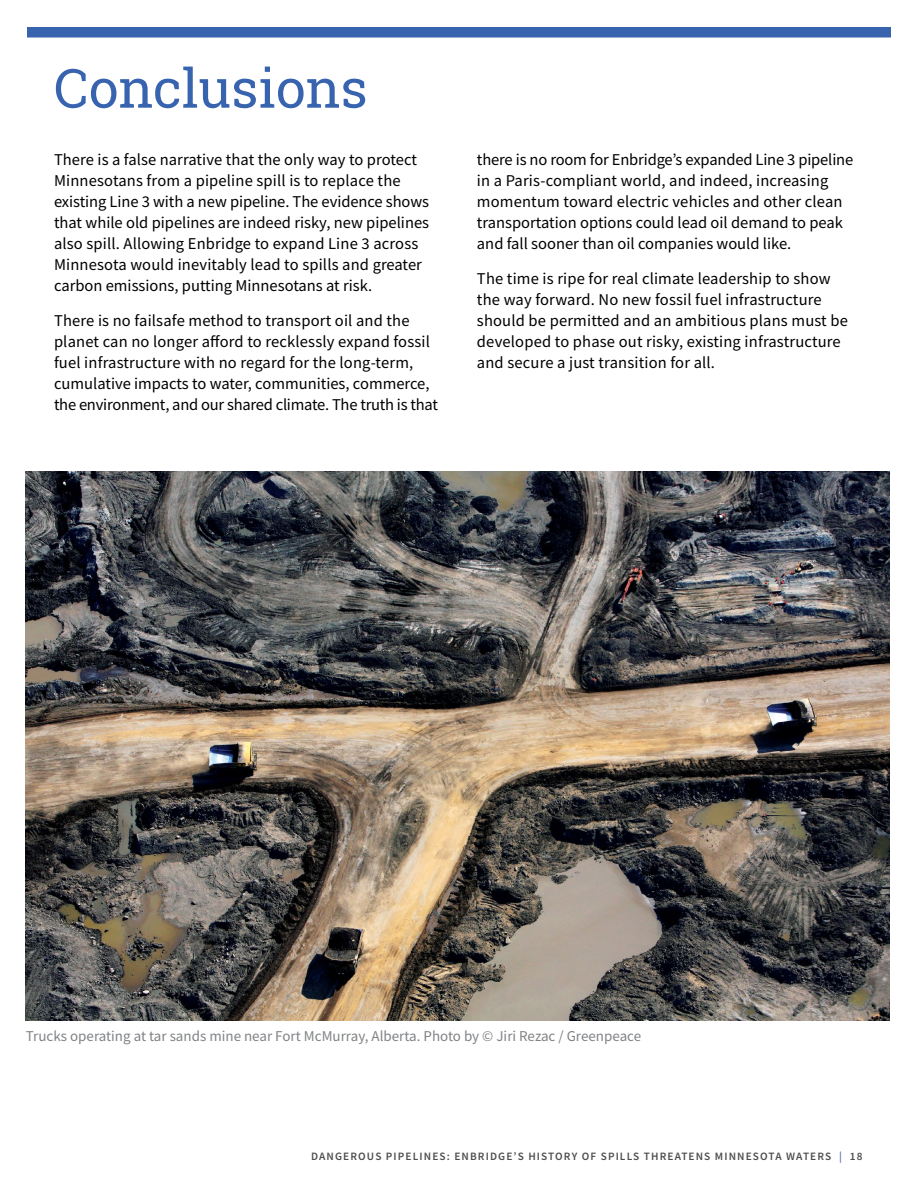
<style>
.page{position:relative;width:918px;height:1188px;background:#fff}
.page>*{position:absolute;margin:0;border:0;box-sizing:border-box;transform-origin:0 0}
.t1{font:54px "Roboto Slab";letter-spacing:-.005em;color:#3763af}
.t2{font:16.5px/21px "Source Sans Pro";letter-spacing:.005em;color:#000}
.t3{font:15px "Source Sans Pro";color:#808285}
.t4{font:600 11.25px "Source Sans Pro";letter-spacing:.1em;color:#4d4d4f}
.s1{color:#5672b8}
</style>
<div class="page">
<div style="left:27px;top:27px;width:864px;height:11px;background:#3763af"></div>
<img style="left:26px;top:471px;width:864px;height:550px">
<h1 class="t1" style="left:54px;top:51px;width:315px">Conclusions</h1>
<p class="t2" style="left:54px;top:149px;width:377px">There is a false narrative that the only way to protect Minnesotans from a pipeline spill is to replace the existing Line 3 with a new pipeline. The evidence shows that while old pipelines are indeed risky, new pipelines also spill. Allowing Enbridge to expand Line 3 across Minnesota would inevitably lead to spills and greater carbon emissions, putting Minnesotans at risk.</p>
<p class="t2" style="left:54px;top:310px;width:385px">There is no failsafe method to transport oil and the planet can no longer afford to recklessly expand fossil fuel infrastructure with no regard for the long-term, cumulative impacts to water, communities, commerce, the environment, and our shared climate. The truth is that</p>
<p class="t2" style="left:477px;top:149px;width:378px">there is no room for Enbridge’s expanded Line 3 pipeline in a Paris-compliant world, and indeed, increasing momentum toward electric vehicles and other clean transportation options could lead oil demand to peak and fall sooner than oil companies would like.</p>
<p class="t2" style="left:477px;top:268px;width:372px">The time is ripe for real climate leadership to show the way forward. No new fossil fuel infrastructure should be permitted and an ambitious plans must be developed to phase out risky, existing infrastructure and secure a just transition for all.</p>
<p class="t3" style="left:26px;top:1027px;width:617px">Trucks operating at tar sands mine near Fort McMurray, Alberta. Photo by © Jiri Rezac / Greenpeace</p>
<p class="t4" style="left:311px;top:1149px;width:553px">DANGEROUS PIPELINES: ENBRIDGE’S HISTORY OF SPILLS THREATENS MINNESOTA WATERS <span class="s1">|</span> 18</p>
</div>
